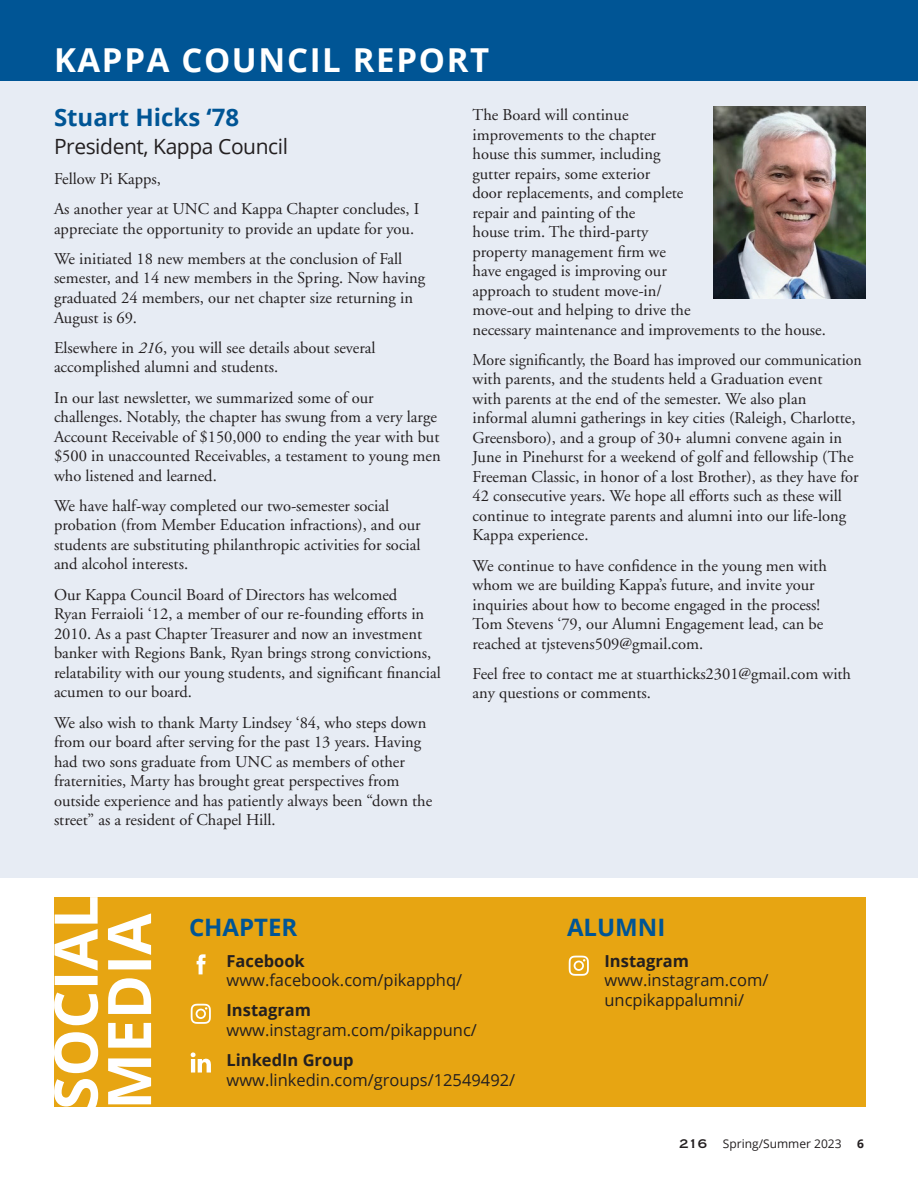
<style>
.page{position:relative;width:918px;height:1188px;background:#fff}
.page>*{position:absolute;margin:0;border:0;box-sizing:border-box;transform-origin:0 0}
.t1{font:700 33px "Open Sans";letter-spacing:.05em;color:#fff}
.t2{font:700 24px "Open Sans";color:#005595}
.t3{font:21px "Open Sans";letter-spacing:-.02em;color:#231f20}
.t4{font:16.5px/19.5px "Adobe Garamond";color:#231f20}
.t5{font:16.5px/19.5px "Adobe Garamond";color:#231f20;scale:.96 1}
.t6{font:16.5px/19.5px "Open Sans";color:#231f20}
.t7{font:700 16.5px "Open Sans";color:#231f20}
.t8{font:12px "Open Sans";color:#231f20}
.t9{font:12px "Copperplate Thirty One AB";color:#231f20}
.t10{font:700 12px "Open Sans";color:#231f20}
.s1{font-style:italic}
</style>
<div class="page">
<div style="left:0;top:0;width:918px;height:878px;background:#e7ecf4"></div>
<div style="left:0;top:0;width:918px;height:81px;background:#005595"></div>
<img style="left:714px;top:106px;width:152px;height:193px">
<div style="left:54px;top:898px;width:812px;height:209px;background:#e7a512"></div>
<svg style="left:108px;top:913px;width:43px;height:191px"></svg>
<svg style="left:54px;top:897px;width:44px;height:210px"></svg>
<svg style="left:197px;top:954px;width:9px;height:20px"></svg>
<svg style="left:191px;top:1004px;width:20px;height:20px"></svg>
<svg style="left:191px;top:1052px;width:20px;height:21px"></svg>
<svg style="left:569px;top:956px;width:20px;height:20px"></svg>
<h1 class="t1" style="left:54px;top:37px;width:437px">KAPPA COUNCIL REPORT</h1>
<h2 class="t2" style="left:54px;top:101px;width:187px">Stuart Hicks ‘78</h2>
<p class="t3" style="left:54px;top:132px;width:236px">President, Kappa Council</p>
<p class="t4" style="left:54px;top:164px;width:367px;line-height:30.3px">Fellow Pi Kapps,<br>As another year at UNC and Kappa Chapter concludes, I</p>
<p class="t4" style="left:54px;top:214px;width:362px;line-height:30.3px">appreciate the opportunity to provide an update for you.<br>We initiated 18 new members at the conclusion of Fall</p>
<p class="t4" style="left:54px;top:269px;width:373px">semester, and 14 new members in the Spring. Now having graduated 24 members, our net chapter size returning in<br>August is 69.</p>
<p class="t4" style="left:54px;top:338px;width:323px">Elsewhere in <span class="s1">21</span>6, you will see details about several accomplished alumni and students.</p>
<p class="t4" style="left:54px;top:388px;width:388px">In our last newsletter, we summarized some of our challenges. Notably, the chapter has swung from a very large Account Receivable of $150,000 to ending the year with but $500 in unaccounted Receivables, a testament to young men who listened and learned.</p>
<p class="t4" style="left:54px;top:496px;width:368px">We have half-way completed our two-semester social probation (from Member Education infractions), and our students are substituting philanthropic activities for social and alcohol interests.</p>
<p class="t4" style="left:54px;top:585px;width:388px">Our Kappa Council Board of Directors has welcomed<br>Ryan Ferraioli ‘12, a member of our re-founding efforts in 2010. As a past Chapter Treasurer and now an investment banker with Regions Bank, Ryan brings strong convictions, relatability with our young students, and significant financial acumen to our board.</p>
<p class="t4" style="left:54px;top:713px;width:380px">We also wish to thank Marty Lindsey ‘84, who steps down from our board after serving for the past 13 years. Having had two sons graduate from UNC as members of other fraternities, Marty has brought great perspectives from outside experience and has patiently always been “down the street” as a resident of Chapel Hill.</p>
<p class="t4" style="left:473px;top:106px;width:355px">The Board will continue<br>improvements to the chapter<br>house this summer, including<br>gutter repairs, some exterior<br>door replacements, and complete<br>repair and painting of the<br>house trim. The third-party<br>property management firm we<br>have engaged is improving our<br>approach to student move-in/<br>move-out and helping to drive the<br>necessary maintenance and improvements to the house.</p>
<p class="t5" style="left:472px;top:350px;width:407px">More significantly, the Board has improved our communication with parents, and the students held a Graduation event<br>with parents at the end of the semester. We also plan informal alumni gatherings in key cities (Raleigh, Charlotte, Greensboro), and a group of 30+ alumni convene again in June in Pinehurst for a weekend of golf and fellowship (The Freeman Classic, in honor of a lost Brother), as they have for 42 consecutive years. We hope all efforts such as these will continue to integrate parents and alumni into our life-long Kappa experience.</p>
<p class="t4" style="left:473px;top:556px;width:356px">We continue to have confidence in the young men with whom we are building Kappa’s future, and invite your inquiries about how to become engaged in the process!<br>Tom Stevens ‘79, our Alumni Engagement lead, can be reached at tjstevens509@gmail.com.</p>
<p class="t4" style="left:473px;top:664px;width:380px">Feel free to contact me at stuarthicks2301@gmail.com with any questions or comments.</p>
<h2 class="t2" style="left:189px;top:911px;width:110px">CHAPTER</h2>
<p class="t7" style="left:227px;top:949px;width:80px">Facebook</p>
<p class="t6" style="left:227px;top:970px;width:237px">www.facebook.com/pikapphq/</p>
<p class="t7" style="left:227px;top:999px;width:86px">Instagram</p>
<p class="t6" style="left:227px;top:1020px;width:252px">www.instagram.com/pikappunc/</p>
<p class="t7" style="left:227px;top:1049px;width:129px">LinkedIn Group</p>
<p class="t6" style="left:227px;top:1070px;width:290px">www.linkedin.com/groups/12549492/</p>
<h2 class="t2" style="left:567px;top:911px;width:100px">ALUMNI</h2>
<p class="t7" style="left:605px;top:949px;width:86px">Instagram</p>
<p class="t6" style="left:605px;top:970px;width:165px">www.instagram.com/ uncpikappalumni/</p>
<p class="t9" style="left:679px;top:1137px;width:30px">216</p>
<p class="t8" style="left:723px;top:1136px;width:120px">Spring/Summer 2023</p>
<p class="t10" style="left:857px;top:1136px;width:8px">6</p>
</div>
